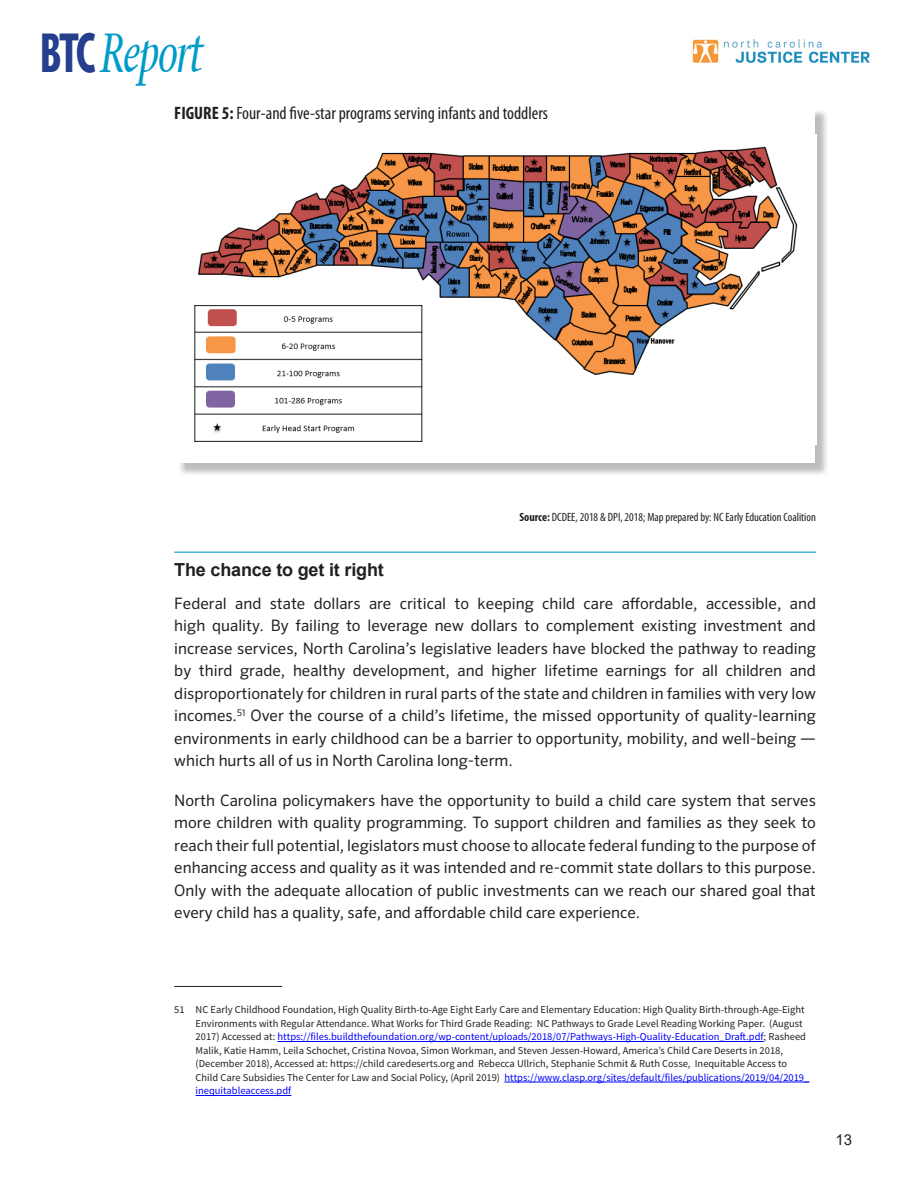
<style>
.page{position:relative;width:918px;height:1188px;background:#fff}
.page>*{position:absolute;margin:0;border:0;box-sizing:border-box;transform-origin:0 0}
.t1{font:italic 54.75px "Mesouran Serif S Si";letter-spacing:-.03em;color:#009bc8;scale:.72 1}
.t2{font:condensed 18px "Myriad Pro";color:#231f20}
.SUBHED_2{font:700 18px "Arial";letter-spacing:-.01em;color:#231f20}
.TEXT{font:15.75px/22.5px "Sero OT";color:#231f20;text-align:justify}
.TEXT-2{font:15px "Arial";color:#231f20}
.t3{font:condensed 12px "Myriad Pro";color:#231f20}
.t4{font:10.5px/13.5px "Source Sans Pro";color:#231f20}
.s1{font-family:"Mesouran Sans Black S Si";font-weight:700;font-style:normal;color:#253f8e}
.s2{font-weight:700}
.s3{color:#00f}
</style>
<div class="page">
<img style="left:692px;top:39px;width:178px;height:24px">
<div style="left:177px;top:108px;width:652px;height:369px;background:#231f20;opacity:.3"></div>
<div style="left:174px;top:106px;width:640px;height:357px;background:#fff"></div>
<hr style="left:174px;top:552px;width:642px;height:1px;background:#009bc8">
<hr style="left:174px;top:986px;width:108px;height:1px;background:#231f20">
<hr style="left:278px;top:1041px;width:486px;height:1px;background:#00f">
<hr style="left:504px;top:1082px;width:305px;height:1px;background:#00f">
<hr style="left:196px;top:1095px;width:95px;height:1px;background:#00f">
<img style="left:194px;top:135px;width:622px;height:310px">
<h1 class="t1" style="left:41px;top:19px;width:226px"><span class="s1">BTC</span> Report</h1>
<p class="t2" style="left:174px;top:102px;width:375px"><span class="s2">FIGURE 5:</span> Four-and five-star programs serving infants and toddlers</p>
<p class="t3" style="left:519px;top:510px;width:298px"><span class="s2">Source:</span> DCDEE, 2018 &amp; DPI, 2018; Map prepared by: NC Early Education Coalition</p>
<p class="SUBHED_2" style="left:174px;top:557px;width:211px">The chance to get it right</p>
<p class="TEXT" style="left:174px;top:592px;width:643px">Federal and state dollars are critical to keeping child care affordable, accessible, and high quality. By failing to leverage new dollars to complement existing investment and increase services, North Carolina’s legislative leaders have blocked the pathway to reading by third grade, healthy development, and higher lifetime earnings for all children and disproportionately for children in rural parts of the state and children in families with very low incomes.<sup>51</sup> Over the course of a child’s lifetime, the missed opportunity of quality-learning environments in early childhood can be a barrier to opportunity, mobility, and well-being — which hurts all of us in North Carolina long-term.</p>
<p class="TEXT" style="left:174px;top:789px;width:643px">North Carolina policymakers have the opportunity to build a child care system that serves more children with quality programming. To support children and families as they seek to reach their full potential, legislators must choose to allocate federal funding to the purpose of enhancing access and quality as it was intended and re-commit state dollars to this purpose.<br>Only with the adequate allocation of public investments can we reach our shared goal that every child has a quality, safe, and affordable child care experience.</p>
<p class="t4" style="left:196px;top:1003px;width:615px;text-indent:-21px">51 NC Early Childhood Foundation, High Quality Birth-to-Age Eight Early Care and Elementary Education: High Quality Birth-through-Age-Eight Environments with Regular Attendance. What Works for Third Grade Reading: NC Pathways to Grade Level Reading Working Paper. (August 2017) Accessed at: <span class="s3">https://files.buildthefoundation.org/wp-content/uploads/2018/07/Pathways-High-Quality-Education_Draft.pdf</span>; Rasheed Malik, Katie Hamm, Leila Schochet, Cristina Novoa, Simon Workman, and Steven Jessen-Howard, America’s Child Care Deserts in 2018, (December 2018), Accessed at: https://child caredeserts.org and Rebecca Ullrich, Stephanie Schmit &amp; Ruth Cosse, Inequitable Access to Child Care Subsidies The Center for Law and Social Policy, (April 2019) <span class="s3">https://www.clasp.org/sites/default/files/publications/2019/04/2019_ inequitableaccess.pdf</span></p>
<p class="TEXT-2" style="left:836px;top:1129px;width:18px">13</p>
</div>
